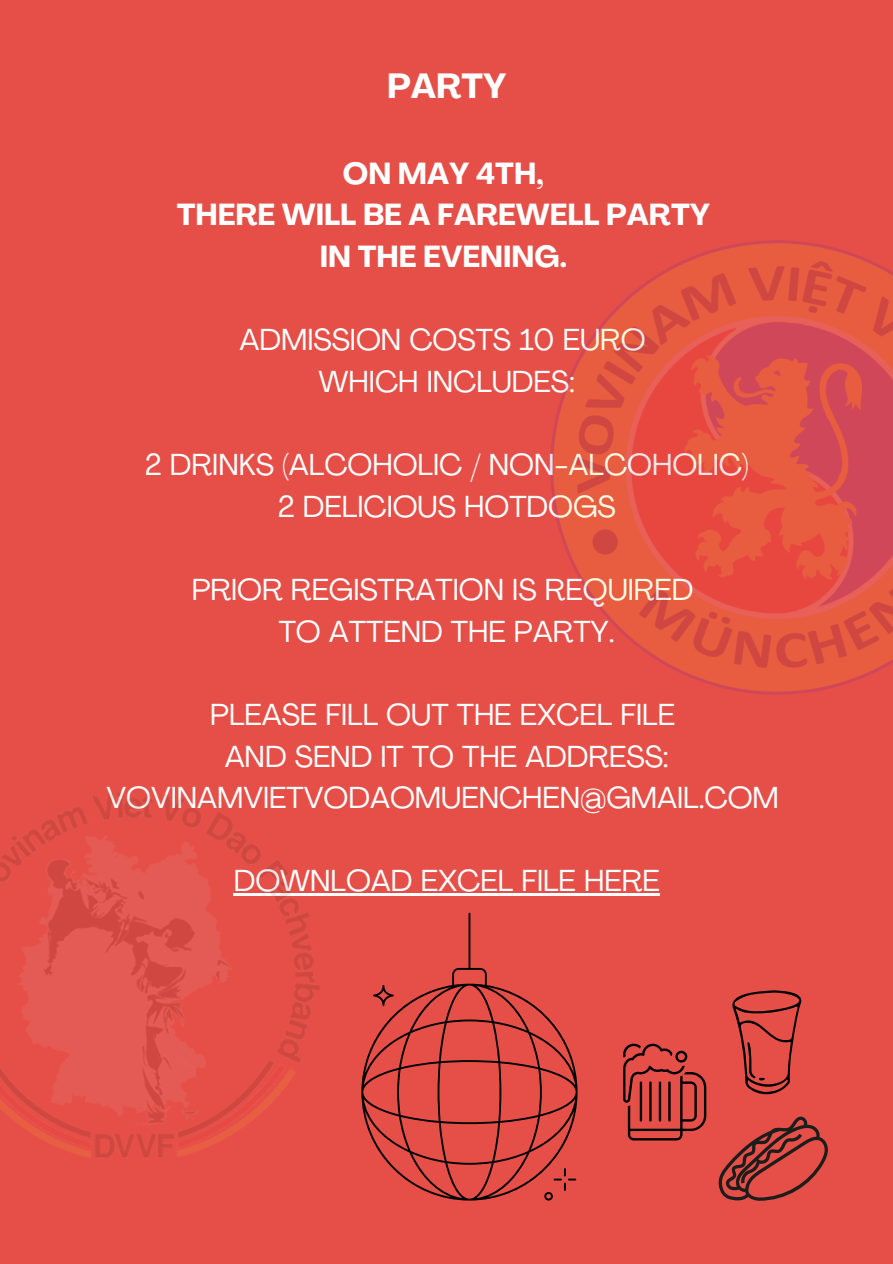
<style>
.page{position:relative;width:893px;height:1264px;background:#fff}
.page>*{position:absolute;margin:0;border:0;box-sizing:border-box;transform-origin:0 0}
.t1{font:700 34.5px "Agrandir";color:#fff}
.t2{font:30px/41.7px "Agrandir";color:#fff;text-align:center}
.t3{font:700 30px/41.7px "Agrandir";color:#fff;text-align:center}
</style>
<div class="page">
<div style="left:0;top:0;width:892px;height:1263px;background:#e64f47"></div>
<svg style="left:361px;top:912px;width:216px;height:288px"></svg>
<svg style="left:373px;top:984px;width:21px;height:22px"></svg>
<svg style="left:544px;top:1168px;width:32px;height:32px"></svg>
<svg style="left:718px;top:1116px;width:109px;height:84px"></svg>
<svg style="left:623px;top:1043px;width:83px;height:97px"></svg>
<svg style="left:732px;top:990px;width:70px;height:105px"></svg>
<hr style="left:234px;top:893px;width:425px;height:3px;background:#fff">
<img style="left:0;top:792px;width:320px;height:366px">
<img style="left:550px;top:240px;width:342px;height:455px">
<p class="t1" style="left:387px;top:72px;width:121px">PARTY</p>
<p class="t3" style="left:177px;top:155px;width:535px">ON MAY 4TH,<br>THERE WILL BE A FAREWELL PARTY<br>IN THE EVENING.</p>
<p class="t2" style="left:239px;top:322px;width:407px">ADMISSION COSTS 10 EURO<br>WHICH INCLUDES:</p>
<p class="t2" style="left:145px;top:446px;width:605px">2 DRINKS (ALCOHOLIC / NON-ALCOHOLIC)<br>2 DELICIOUS HOTDOGS</p>
<p class="t2" style="left:192px;top:571px;width:503px">PRIOR REGISTRATION IS REQUIRED<br>TO ATTEND THE PARTY.</p>
<p class="t2" style="left:106px;top:696px;width:674px">PLEASE FILL OUT THE EXCEL FILE<br>AND SEND IT TO THE ADDRESS:<br>VOVINAMVIETVODAOMUENCHEN@GMAIL.COM</p>
<p class="t2" style="left:234px;top:863px;width:427px">DOWNLOAD EXCEL FILE HERE</p>
</div>
